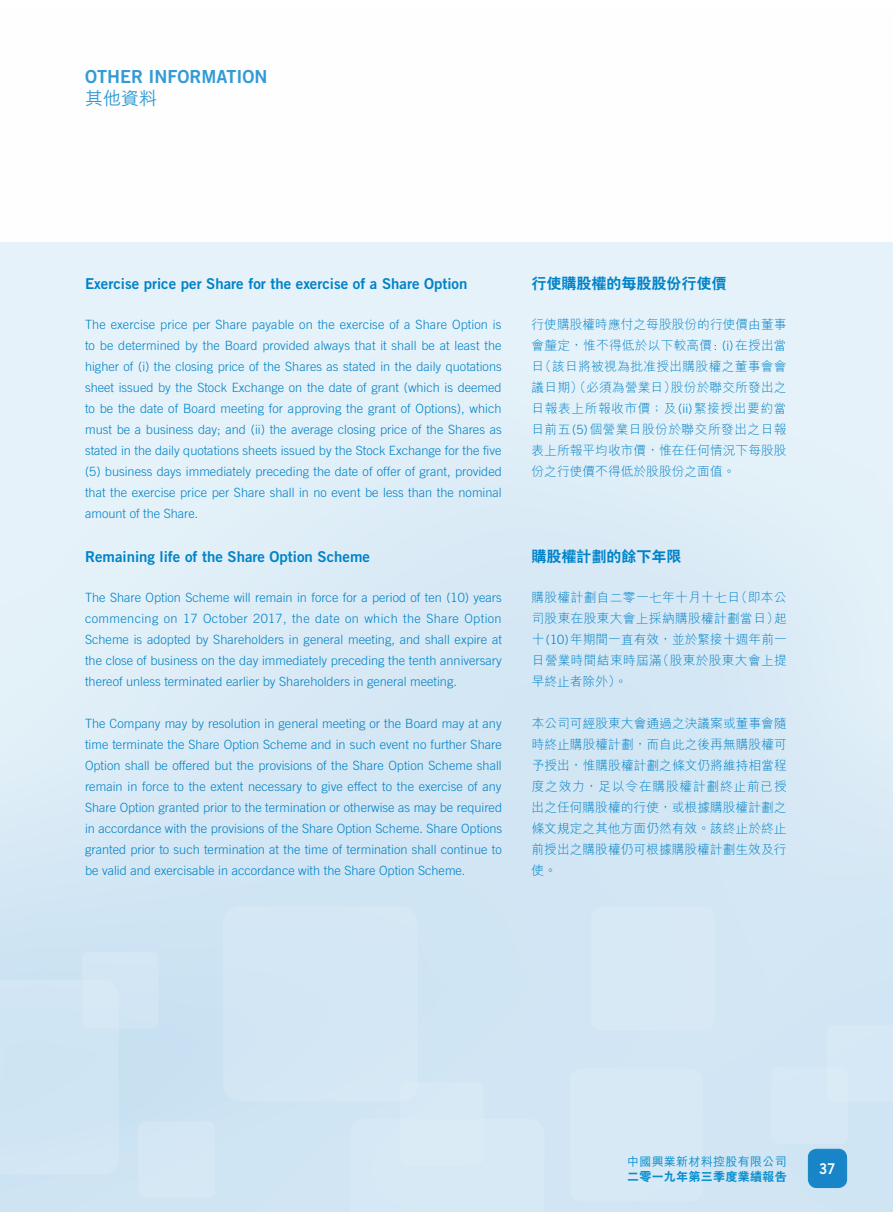
<style>
.page{position:relative;width:893px;height:1212px;background:#fff}
.page>*{position:absolute;margin:0;border:0;box-sizing:border-box;transform-origin:0 0}
.t1{font:18px "Trade Gothic LT Std Bd 2";color:#329bd5}
.t2{font:500 18px "M Hei HK";color:#329bd5}
.t3{font:15px "Trade Gothic LT Std Bd 2";color:#0082c8}
.t4{font:800 15px "C Hei 2 HK";color:#0082c8}
.t5{font:14.85px "Trade Gothic LT Std Bd 2";color:#fff;scale:.91 1}
.t6{font:300 12.75px/21px "Trade Gothic LT Std";color:#0082c8;text-align:justify}
.t7{font:300 12.75px/21px "M Hei HK";color:#0082c8;text-align:justify}
.t8{font:500 12px "M Hei HK";letter-spacing:.025em;color:#068ece}
.t9{font:800 12px "C Hei 2 HK";letter-spacing:.025em;color:#068ece}
.s1{font-family:"Trade Gothic LT Std"}
</style>
<div class="page">
<div style="left:0;top:242px;width:893px;height:970px;background:linear-gradient(to right,#daebf6,#d8eaf5)"></div>
<h1 class="t1" style="left:85px;top:65px;width:184px">OTHER INFORMATION</h1>
<h1 class="t2" style="left:85px;top:85px;width:73px">其他資料</h1>
<p class="t3" style="left:85px;top:274px;width:384px">Exercise price per Share for the exercise of a Share Option</p>
<p class="t6" style="left:85px;top:314px;width:418px">The exercise price per Share payable on the exercise of a Share Option is to be determined by the Board provided always that it shall be at least the higher of (i) the closing price of the Shares as stated in the daily quotations sheet issued by the Stock Exchange on the date of grant (which is deemed to be the date of Board meeting for approving the grant of Options), which must be a business day; and (ii) the average closing price of the Shares as stated in the daily quotations sheets issued by the Stock Exchange for the five (5) business days immediately preceding the date of offer of grant, provided that the exercise price per Share shall in no event be less than the nominal amount of the Share.</p>
<p class="t3" style="left:85px;top:547px;width:286px">Remaining life of the Share Option Scheme</p>
<p class="t6" style="left:85px;top:587px;width:418px">The Share Option Scheme will remain in force for a period of ten (10) years commencing on 17 October 2017, the date on which the Share Option Scheme is adopted by Shareholders in general meeting, and shall expire at the close of business on the day immediately preceding the tenth anniversary thereof unless terminated earlier by Shareholders in general meeting.</p>
<p class="t6" style="left:85px;top:713px;width:419px">The Company may by resolution in general meeting or the Board may at any time terminate the Share Option Scheme and in such event no further Share Option shall be offered but the provisions of the Share Option Scheme shall remain in force to the extent necessary to give effect to the exercise of any Share Option granted prior to the termination or otherwise as may be required in accordance with the provisions of the Share Option Scheme. Share Options granted prior to such termination at the time of termination shall continue to be valid and exercisable in accordance with the Share Option Scheme.</p>
<p class="t4" style="left:531px;top:276px;width:196px">行使購股權的每股股份行使價</p>
<p class="t7" style="left:531px;top:314px;width:257px">行使購股權時應付之每股股份的行使價由董事會釐定，惟不得低於以下較高價<span class="s1">: (i)</span>在授出當日（該日將被視為批准授出購股權之董事會會議日期）（必須為營業日）股份於聯交所發出之日報表上所報收市價；及<span class="s1">(ii)</span>緊接授出要約當日前五<span class="s1">(5)</span>個營業日股份於聯交所發出之日報表上所報平均收市價，惟在任何情況下每股股份之行使價不得低於股股份之面值。</p>
<p class="t4" style="left:531px;top:549px;width:151px">購股權計劃的餘下年限</p>
<p class="t7" style="left:531px;top:587px;width:257px">購股權計劃自二零一七年十月十七日（即本公司股東在股東大會上採納購股權計劃當日）起十<span class="s1">(10)</span>年期間一直有效，並於緊接十週年前一日營業時間結束時屆滿（股東於股東大會上提早終止者除外）。</p>
<p class="t7" style="left:531px;top:713px;width:257px">本公司可經股東大會通過之決議案或董事會隨時終止購股權計劃，而自此之後再無購股權可予授出，惟購股權計劃之條文仍將維持相當程度之效力，足以令在購股權計劃終止前已授出之任何購股權的行使，或根據購股權計劃之條文規定之其他方面仍然有效。該終止於終止前授出之購股權仍可根據購股權計劃生效及行使。</p>
<p class="t8" style="left:627px;top:1153px;width:161px">中國興業新材料控股有限公司</p>
<p class="t9" style="left:627px;top:1170px;width:161px">二零一九年第三季度業績報告</p>
<p class="t5" style="left:819px;top:1159px;width:20px">37</p>
</div>
